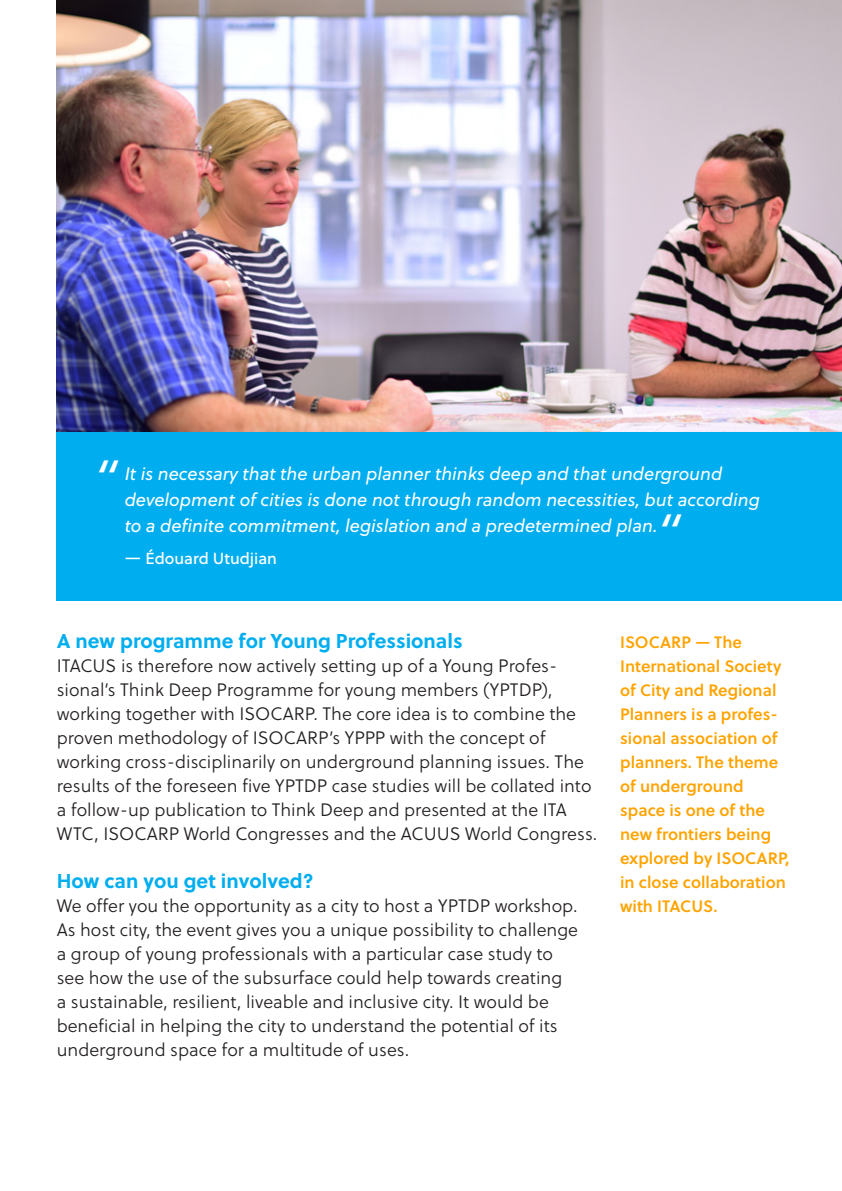
<style>
.page{position:relative;width:842px;height:1191px;background:#fff}
.page>*{position:absolute;margin:0;border:0;box-sizing:border-box;transform-origin:0 0}
.citaat{font:italic 48px "Soleil";color:#fff}
.t1{font:700 20px "Soleil";color:#00aeef}
.Broodtekst{font:300 18px/24px "Soleil";color:#231f20}
.citaat-2{font:italic 18px/26px "Soleil";color:#fff}
.Margetekst{font:600 16.4px/24px "Soleil";color:#ffa300}
.citaat-3{font:16px "Soleil";color:#fff}
.s1{font-style:italic;font-size:18px}
</style>
<div class="page">
<div style="left:57px;top:0;width:785px;height:600px;background:#00aeef"></div>
<img style="left:57px;top:0;width:785px;height:431px">
<p class="citaat" style="left:95px;top:442px;width:25px">“</p>
<p class="citaat-2" style="left:125px;top:460px;width:599px">It is necessary that the urban planner thinks deep and that underground</p>
<p class="citaat-2" style="left:125px;top:486px;width:637px">development of cities is done not through random necessities, but according to a definite commitment, legislation and a predetermined plan.</p>
<p class="citaat-3" style="left:125px;top:546px;width:154px"><span class="s1">—</span> Édouard Utudjian</p>
<p class="citaat" style="left:658px;top:496px;width:25px">“</p>
<p class="t1" style="left:57px;top:625px;width:407px">A new programme for Young Professionals</p>
<p class="Broodtekst" style="left:57px;top:654px;width:542px">ITACUS is therefore now actively setting up of a Young Profes&shy;sional’s Think Deep Programme for young members (YPTDP), working together with ISOCARP. The core idea is to combine the proven methodology of ISOCARP’s YPPP with the concept of working cross-disciplinarily on underground planning issues. The results of the foreseen five YPTDP case studies will be collated into a follow-up publication to Think Deep and presented at the ITA WTC, ISOCARP World Congresses and the ACUUS World Congress.</p>
<p class="t1" style="left:57px;top:865px;width:258px">How can you get involved?</p>
<p class="Broodtekst" style="left:57px;top:894px;width:523px">We offer you the opportunity as a city to host a YPTDP workshop.<br>As host city, the event gives you a unique possibility to challenge a group of young professionals with a particular case study to see how the use of the subsurface could help towards creating<br>a sustainable, resilient, liveable and inclusive city. It would be beneficial in helping the city to understand the potential of its underground space for a multitude of uses.</p>
<p class="Margetekst" style="left:620px;top:630px;width:171px">ISOCARP — The<br>International Society of City and Regional<br>Planners is a profes&shy;sional association of planners. The theme of underground space is one of the new frontiers being explored by ISOCARP, in close collaboration with ITACUS.</p>
</div>
